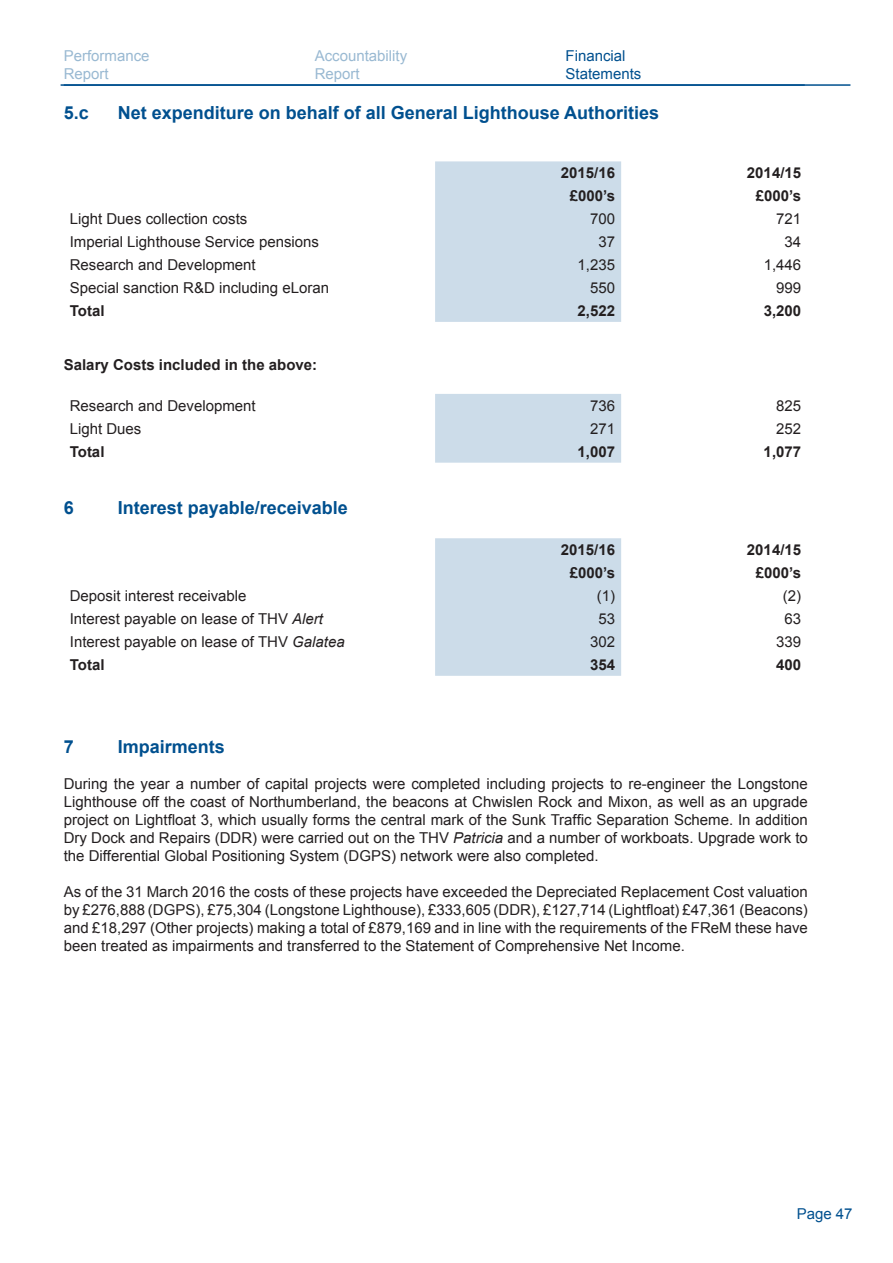
<style>
.page{position:relative;width:893px;height:1263px;background:#fff}
.page>*{position:absolute;margin:0;border:0;box-sizing:border-box;transform-origin:0 0}
.t1{font:700 18px "Arial";color:#00508f}
.t2{font:15px/18px "Arial";color:#231f20;text-align:justify}
.t3{font:700 15px "Arial";color:#231f20}
.t4{font:15px/18px "Arial";color:#99b9d2}
.t5{font:15px/18px "Arial";color:#00508f}
.s1{font-style:italic}
</style>
<div class="page">
<hr style="left:64px;top:84px;width:786px;height:2px;background:#00508f">
<hr style="left:61px;top:84px;width:744px;height:2px;background:#00508f">
<div style="left:435px;top:161px;width:186px;height:161px;background:#ccdce9"></div>
<div style="left:435px;top:394px;width:186px;height:69px;background:#ccdce9"></div>
<div style="left:435px;top:538px;width:186px;height:138px;background:#ccdce9"></div>
<p class="t4" style="left:64px;top:47px;width:87px">Performance<br>Report</p>
<p class="t4" style="left:315px;top:47px;width:94px">Accountability<br>Report</p>
<p class="t5" style="left:565px;top:47px;width:77px">Financial<br>Statements</p>
<p class="t1" style="left:64px;top:101px;width:27px">5.c</p>
<p class="t1" style="left:118px;top:101px;width:543px">Net expenditure on behalf of all General Lighthouse Authorities</p>
<p class="t3" style="left:561px;top:163px;width:56px">2015/16</p>
<p class="t3" style="left:747px;top:163px;width:56px">2014/15</p>
<p class="t3" style="left:570px;top:186px;width:47px">£000’s</p>
<p class="t3" style="left:756px;top:186px;width:47px">£000’s</p>
<p class="t2" style="left:70px;top:210px;width:179px">Light Dues collection costs</p>
<p class="t2" style="left:590px;top:210px;width:27px">700</p>
<p class="t2" style="left:776px;top:210px;width:27px">721</p>
<p class="t2" style="left:70px;top:233px;width:251px">Imperial Lighthouse Service pensions</p>
<p class="t2" style="left:598px;top:233px;width:18px">37</p>
<p class="t2" style="left:784px;top:233px;width:18px">34</p>
<p class="t2" style="left:70px;top:256px;width:187px">Research and Development</p>
<p class="t2" style="left:578px;top:256px;width:39px">1,235</p>
<p class="t2" style="left:764px;top:256px;width:39px">1,446</p>
<p class="t2" style="left:70px;top:279px;width:261px">Special sanction R&amp;D including eLoran</p>
<p class="t2" style="left:590px;top:279px;width:27px">550</p>
<p class="t2" style="left:776px;top:279px;width:27px">999</p>
<p class="t3" style="left:70px;top:301px;width:36px">Total</p>
<p class="t3" style="left:578px;top:301px;width:39px">2,522</p>
<p class="t3" style="left:764px;top:301px;width:39px">3,200</p>
<p class="t3" style="left:64px;top:355px;width:255px">Salary Costs included in the above:</p>
<p class="t2" style="left:70px;top:397px;width:187px">Research and Development</p>
<p class="t2" style="left:590px;top:397px;width:27px">736</p>
<p class="t2" style="left:776px;top:397px;width:27px">825</p>
<p class="t2" style="left:70px;top:420px;width:73px">Light Dues</p>
<p class="t2" style="left:590px;top:420px;width:27px">271</p>
<p class="t2" style="left:776px;top:420px;width:27px">252</p>
<p class="t3" style="left:70px;top:441px;width:36px">Total</p>
<p class="t3" style="left:578px;top:441px;width:39px">1,007</p>
<p class="t3" style="left:764px;top:441px;width:39px">1,077</p>
<p class="t1" style="left:64px;top:496px;width:12px">6</p>
<p class="t1" style="left:118px;top:496px;width:232px">Interest payable/receivable</p>
<p class="t3" style="left:561px;top:540px;width:56px">2015/16</p>
<p class="t3" style="left:747px;top:540px;width:56px">2014/15</p>
<p class="t3" style="left:570px;top:563px;width:47px">£000’s</p>
<p class="t3" style="left:756px;top:563px;width:47px">£000’s</p>
<p class="t2" style="left:70px;top:587px;width:178px">Deposit interest receivable</p>
<p class="t2" style="left:597px;top:587px;width:20px">(1)</p>
<p class="t2" style="left:783px;top:587px;width:20px">(2)</p>
<p class="t2" style="left:70px;top:610px;width:255px">Interest payable on lease of THV <span class="s1">Alert</span></p>
<p class="t2" style="left:598px;top:610px;width:18px">53</p>
<p class="t2" style="left:784px;top:610px;width:18px">63</p>
<p class="t2" style="left:70px;top:633px;width:276px">Interest payable on lease of THV <span class="s1">Galatea</span></p>
<p class="t2" style="left:590px;top:633px;width:27px">302</p>
<p class="t2" style="left:776px;top:633px;width:27px">339</p>
<p class="t3" style="left:70px;top:654px;width:36px">Total</p>
<p class="t3" style="left:590px;top:654px;width:27px">354</p>
<p class="t3" style="left:776px;top:654px;width:27px">400</p>
<p class="t1" style="left:64px;top:734px;width:12px">7</p>
<p class="t1" style="left:118px;top:734px;width:109px">Impairments</p>
<p class="t2" style="left:64px;top:774px;width:746px">During the year a number of capital projects were completed including projects to re-engineer the Longstone Lighthouse off the coast of Northumberland, the beacons at Chwislen Rock and Mixon, as well as an upgrade project on Lightfloat 3, which usually forms the central mark of the Sunk Traffic Separation Scheme. In addition Dry Dock and Repairs (DDR) were carried out on the THV <span class="s1">Patricia</span> and a number of workboats. Upgrade work to the Differential Global Positioning System (DGPS) network were also completed.</p>
<p class="t2" style="left:64px;top:882px;width:746px">As of the 31 March 2016 the costs of these projects have exceeded the Depreciated Replacement Cost valuation by £276,888 (DGPS), £75,304 (Longstone Lighthouse), £333,605 (DDR), £127,714 (Lightfloat) £47,361 (Beacons) and £18,297 (Other projects) making a total of £879,169 and in line with the requirements of the FReM these have been treated as impairments and transferred to the Statement of Comprehensive Net Income.</p>
<p class="t5" style="left:797px;top:1204px;width:57px">Page 47</p>
</div>
